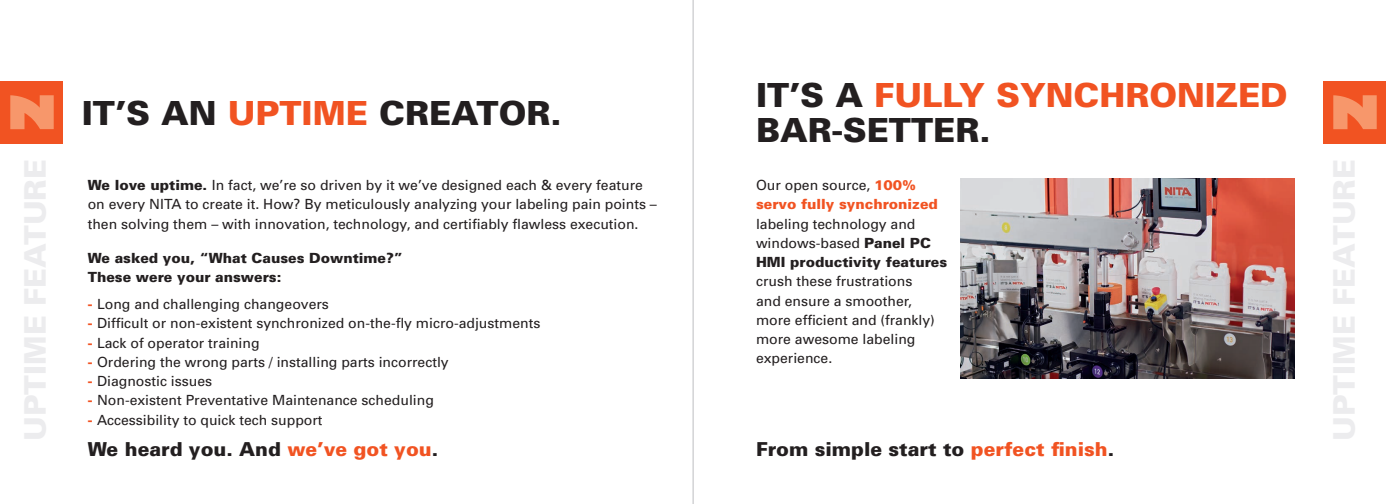
<style>
.page{position:relative;width:1386px;height:504px;background:#fff}
.page>*{position:absolute;margin:0;border:0;box-sizing:border-box;transform-origin:0 0}
.t1{font:900 33.25px/34.1px "Univers";color:#f15322}
.t2{font:900 33.25px "Univers";color:#231f20}
.t3{font:900 19.25px "Univers";color:#231f20}
.t4{font:14px/19.2px "Univers";color:#231f20}
.t5{font:900 14px/19.2px "Univers";color:#231f20}
.t6{font:900 14px/19.2px "Univers";color:#f15322}
.s1{color:#f15322}
.s2{font-weight:900}
.s3{font-weight:900;color:#f15322}
.s4{color:#231f20}
.s5{font-weight:400;color:#231f20}
</style>
<div class="page">
<div style="left:0;top:81px;width:63px;height:63px;background:#f15322"></div>
<div style="left:1323px;top:81px;width:63px;height:63px;background:#f15322"></div>
<svg style="left:10px;top:95px;width:44px;height:34px"></svg>
<svg style="left:1333px;top:95px;width:44px;height:34px"></svg>
<hr style="left:693px;top:0;width:1px;height:504px;background:#bcbdc0">
<img style="left:961px;top:179px;width:333px;height:200px">
<h1 class="t2" style="left:82px;top:93px;width:481px">IT’S AN <span class="s1">UPTIME</span> CREATOR.</h1>
<p class="t4" style="left:88px;top:176px;width:571px"><span class="s2">We love uptime.</span> In fact, we’re so driven by it we’ve designed each &amp; every feature on every NITA to create it. How? By meticulously analyzing your labeling pain points – then solving them – with innovation, technology, and certifiably flawless execution.</p>
<p class="t5" style="left:88px;top:248px;width:317px">We asked you, “What Causes Downtime?”<br>These were your answers:</p>
<p class="t4" style="left:88px;top:295px;width:243px"><span class="s3">-</span> Long and challenging changeovers</p>
<p class="t4" style="left:88px;top:314px;width:454px"><span class="s3">-</span> Difficult or non-existent synchronized on-the-fly micro-adjustments</p>
<p class="t4" style="left:88px;top:333px;width:173px"><span class="s3">-</span> Lack of operator training</p>
<p class="t4" style="left:88px;top:352px;width:362px"><span class="s3">-</span> Ordering the wrong parts / installing parts incorrectly</p>
<p class="t4" style="left:88px;top:372px;width:126px"><span class="s3">-</span> Diagnostic issues</p>
<p class="t4" style="left:88px;top:391px;width:348px"><span class="s3">-</span> Non-existent Preventative Maintenance scheduling</p>
<p class="t4" style="left:88px;top:410px;width:236px"><span class="s3">-</span> Accessibility to quick tech support</p>
<h2 class="t3" style="left:88px;top:437px;width:352px">We heard you. And <span class="s1">we’ve got you</span>.</h2>
<h1 class="t1" style="left:756px;top:78px;width:533px"><span class="s4">IT’S A</span> FULLY SYNCHRONIZED<br><span class="s4">BAR-SETTER.</span></h1>
<p class="t6" style="left:756px;top:175px;width:183px"><span class="s5">Our open source,</span> 100% servo fully synchronized</p>
<p class="t4" style="left:756px;top:214px;width:193px">labeling technology and windows-based <span class="s2">Panel PC<br>HMI productivity features</span></p>
<p class="t4" style="left:756px;top:272px;width:180px">crush these frustrations and ensure a smoother, more efficient and (frankly) more awesome labeling experience.</p>
<h2 class="t3" style="left:756px;top:438px;width:360px">From simple start to <span class="s1">perfect finish</span>.</h2>
</div>
